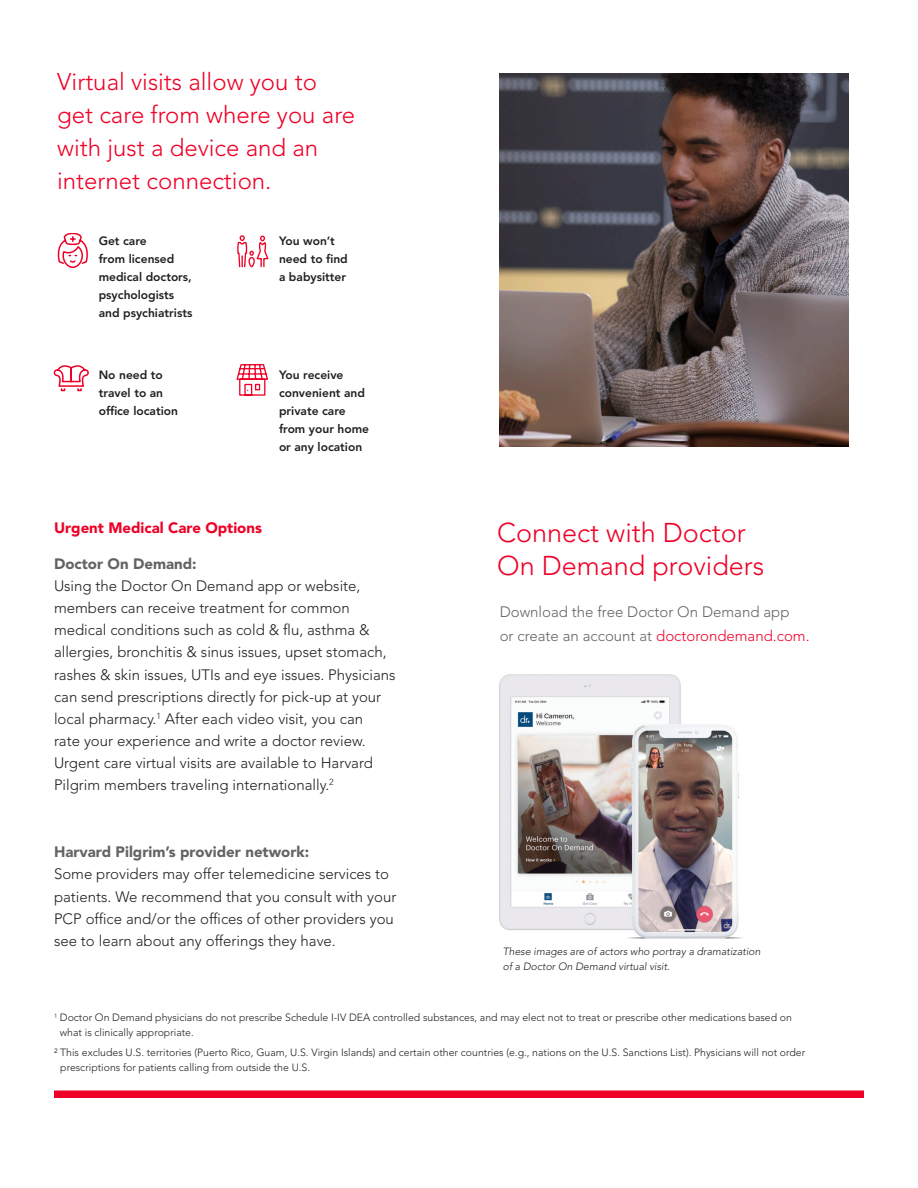
<style>
.page{position:relative;width:918px;height:1188px;background:#fff}
.page>*{position:absolute;margin:0;border:0;box-sizing:border-box;transform-origin:0 0}
.Larger_Body_Copy_V2{font:300 27px/32.4px "Avenir LT Std";color:#ef0027}
.Heads_-_a-level{font:300 24px/33px "Avenir LT Std";color:#ef0027}
.Body{font:300 15px/22.2px "Avenir LT Std";color:#231f20}
.BODY{font:300 15px/24px "Avenir LT Std";color:#636366}
.Body-2{font:900 15px "Avenir LT Std";color:#ef0027}
.Icon_Caption{font:800 12px/18px "Avenir LT Std";color:#231f20}
.Disclaimer_Copy_Foot{font:300 10.5px/15px "Avenir LT Std";color:#231f20}
.s1{font-weight:900;color:#636366}
.s2{color:#ef0027}
</style>
<div class="page">
<svg style="left:236px;top:364px;width:32px;height:32px"></svg>
<svg style="left:57px;top:233px;width:31px;height:35px"></svg>
<svg style="left:53px;top:365px;width:36px;height:27px"></svg>
<svg style="left:238px;top:235px;width:30px;height:33px"></svg>
<img style="left:499px;top:73px;width:350px;height:374px">
<img style="left:499px;top:674px;width:244px;height:265px">
<div style="left:54px;top:1090px;width:810px;height:8px;background:#ef0027"></div>
<p class="Heads_-_a-level" style="left:57px;top:65px;width:300px">Virtual visits allow you to get care from where you are with just a device and an internet connection.</p>
<p class="Icon_Caption" style="left:99px;top:232px;width:95px">Get care<br>from licensed medical doctors, psychologists and psychiatrists</p>
<p class="Icon_Caption" style="left:279px;top:232px;width:70px">You won’t need to find a babysitter</p>
<p class="Icon_Caption" style="left:99px;top:366px;width:81px">No need to travel to an office location</p>
<p class="Icon_Caption" style="left:279px;top:366px;width:92px">You receive convenient and private care from your home or any location</p>
<p class="Body-2" style="left:54px;top:519px;width:210px">Urgent Medical Care Options</p>
<p class="Body" style="left:54px;top:553px;width:343px"><span class="s1">Doctor On Demand:<br></span>Using the Doctor On Demand app or website, members can receive treatment for common medical conditions such as cold &amp; flu, asthma &amp; allergies, bronchitis &amp; sinus issues, upset stomach, rashes &amp; skin issues, UTIs and eye issues. Physicians can send prescriptions directly for pick-up at your local pharmacy.<sup>1</sup> After each video visit, you can<br>rate your experience and write a doctor review.<br>Urgent care virtual visits are available to Harvard Pilgrim members traveling internationally.<sup>2</sup></p>
<p class="Body" style="left:54px;top:841px;width:344px"><span class="s1">Harvard Pilgrim’s provider network:<br></span>Some providers may offer telemedicine services to patients. We recommend that you consult with your PCP office and/or the offices of other providers you see to learn about any offerings they have.</p>
<p class="Larger_Body_Copy_V2" style="left:497px;top:517px;width:269px">Connect with Doctor<br>On Demand providers</p>
<p class="BODY" style="left:500px;top:600px;width:311px">Download the free Doctor On Demand app<br>or create an account at <span class="s2">doctorondemand.com.</span></p>
<p class="Disclaimer_Copy_Foot" style="left:503px;top:944px;width:261px">These images are of actors who portray a dramatization of a Doctor On Demand virtual visit.</p>
<p class="Disclaimer_Copy_Foot" style="left:60px;top:1010px;width:734px;text-indent:-6px"><sup>1</sup> Doctor On Demand physicians do not prescribe Schedule I-IV DEA controlled substances, and may elect not to treat or prescribe other medications based on what is clinically appropriate.</p>
<p class="Disclaimer_Copy_Foot" style="left:60px;top:1045px;width:746px;text-indent:-6px">² This excludes U.S. territories (Puerto Rico, Guam, U.S. Virgin Islands) and certain other countries (e.g., nations on the U.S. Sanctions List). Physicians will not order prescriptions for patients calling from outside the U.S.</p>
</div>
